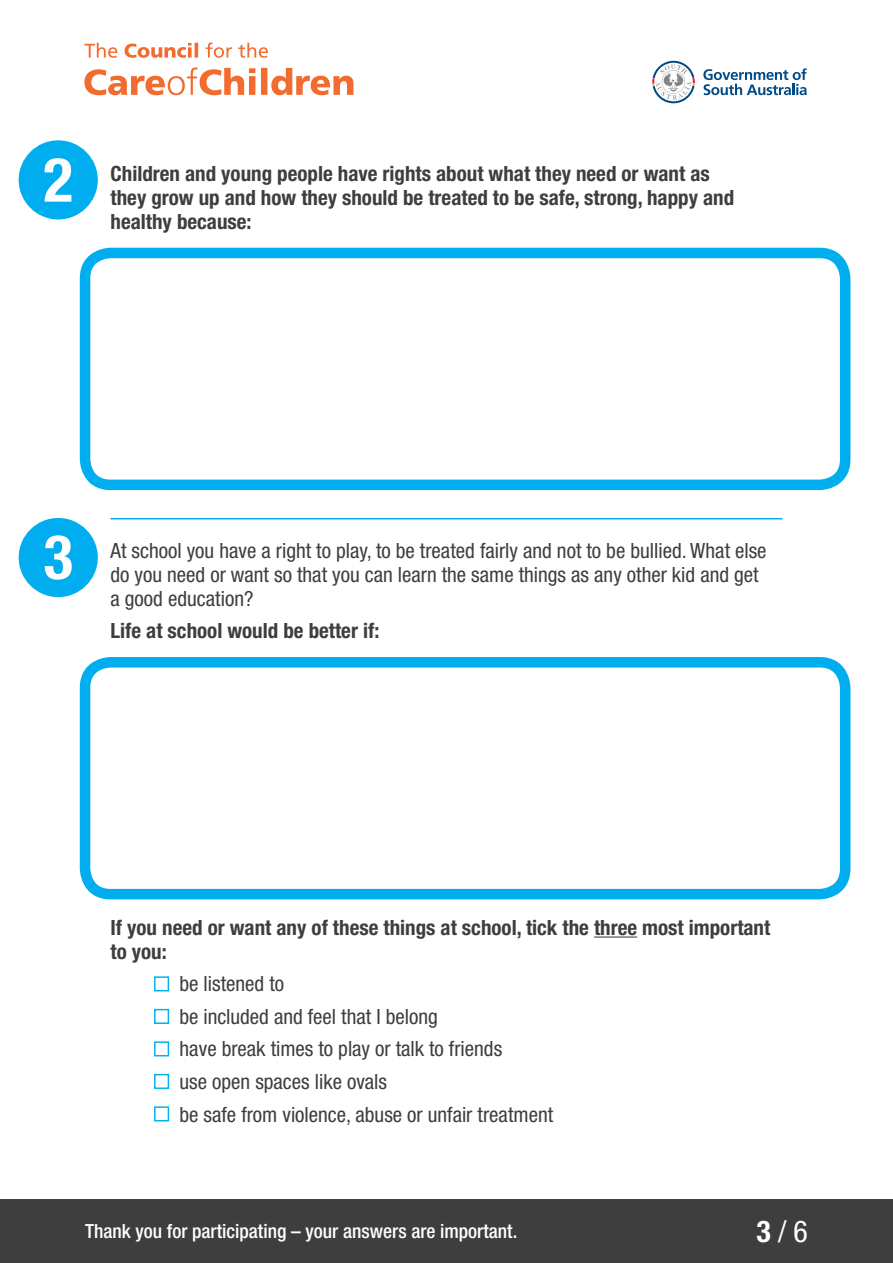
<style>
.page{position:relative;width:893px;height:1263px;background:#fff}
.page>*{position:absolute;margin:0;border:0;box-sizing:border-box;transform-origin:0 0}
.t1{font:condensed 30px "Helvetica Neue LT Std";color:#fff}
.t2{font:condensed 21px/32.5px "Helvetica Neue LT Std";color:#3e3e3f}
.t3{font:700 condensed 21px/24px "Helvetica Neue LT Std";color:#3e3e3f}
.t4{font:500 condensed 19.5px "Helvetica Neue LT Std";color:#fff}
.s1{font-weight:700}
</style>
<div class="page">
<svg style="left:703px;top:68px;width:104px;height:27px"></svg>
<svg style="left:652px;top:61px;width:43px;height:42px"></svg>
<svg style="left:84px;top:43px;width:184px;height:15px"></svg>
<svg style="left:84px;top:67px;width:269px;height:28px"></svg>
<hr style="left:594px;top:936px;width:43px;height:1px;background:#3e3e3f">
<div style="left:154px;top:976px;width:15px;height:15px;border:2px solid #00b3ef"></div>
<div style="left:154px;top:1009px;width:15px;height:15px;border:2px solid #00b3ef"></div>
<div style="left:154px;top:1041px;width:15px;height:15px;border:2px solid #00b3ef"></div>
<div style="left:154px;top:1074px;width:15px;height:15px;border:2px solid #00b3ef"></div>
<div style="left:154px;top:1106px;width:15px;height:15px;border:2px solid #00b3ef"></div>
<div style="left:19px;top:140px;width:79px;height:79px;background:#00aeef;border-radius:50%"></div>
<svg style="left:45px;top:158px;width:26px;height:44px"></svg>
<div style="left:80px;top:248px;width:770px;height:242px;border:10px solid #00aeef;border-radius:26px"></div>
<div style="left:80px;top:657px;width:770px;height:242px;border:10px solid #00aeef;border-radius:26px"></div>
<div style="left:19px;top:518px;width:79px;height:79px;background:#00aeef;border-radius:50%"></div>
<svg style="left:45px;top:535px;width:27px;height:45px"></svg>
<hr style="left:110px;top:518px;width:672px;height:1px;background:#00aeef">
<div style="left:0;top:1199px;width:893px;height:64px;background:#3e3e3f"></div>
<p class="t3" style="left:111px;top:161px;width:625px">Children and young people have rights about what they need or want as they grow up and how they should be treated to be safe, strong, happy and healthy because:</p>
<p class="t2" style="left:111px;top:538px;width:658px;line-height:24px">At school you have a right to play, to be treated fairly and not to be bullied. What else do you need or want so that you can learn the same things as any other kid and get a good education?</p>
<p class="t3" style="left:111px;top:619px;width:270px">Life at school would be better if:</p>
<p class="t3" style="left:111px;top:915px;width:661px">If you need or want any of these things at school, tick the three most important to you:</p>
<p class="t2" style="left:180px;top:968px;width:375px">be listened to<br>be included and feel that I belong<br>have break times to play or talk to friends<br>use open spaces like ovals<br>be safe from violence, abuse or unfair treatment</p>
<p class="t4" style="left:85px;top:1219px;width:434px">Thank you for participating – your answers are important.</p>
<h1 class="t1" style="left:756px;top:1214px;width:53px"><span class="s1">3</span> / 6</h1>
</div>
